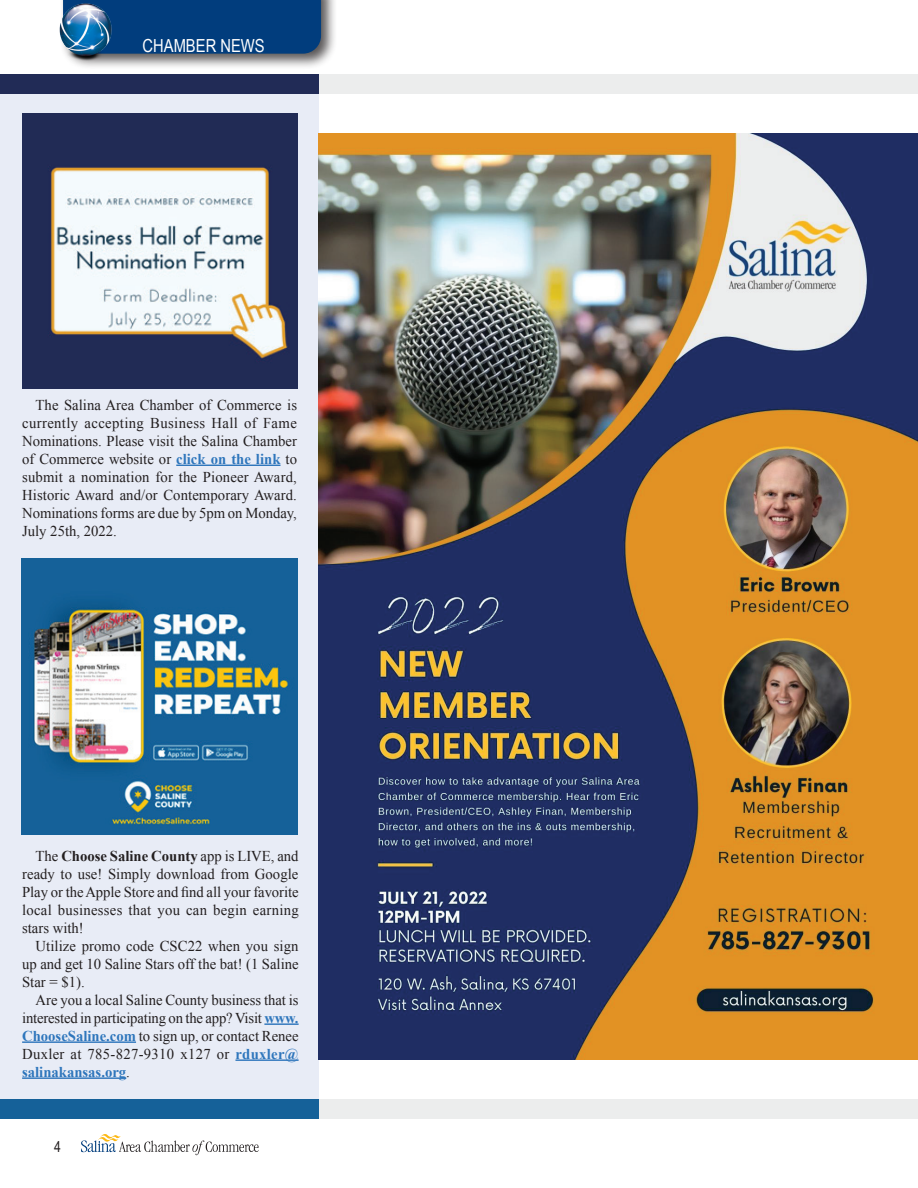
<style>
.page{position:relative;width:918px;height:1188px;background:#fff}
.page>*{position:absolute;margin:0;border:0;box-sizing:border-box;transform-origin:0 0}
.t1{font:18px "Arial Narrow";color:#fff}
.t2{font:15px/18px "Times New Roman";color:#231f20;text-align:justify}
.t3{font:15px "Arial Narrow";color:#231f20}
.s1{font-weight:700;color:#2e76bc}
.s2{font-weight:700}
</style>
<div class="page">
<svg style="left:81px;top:1134px;width:178px;height:21px"></svg>
<div style="left:0;top:94px;width:319px;height:1008px;background:#e8ecf6"></div>
<img style="left:319px;top:133px;width:599px;height:927px">
<div style="left:318px;top:74px;width:600px;height:20px;background:#eceded"></div>
<div style="left:318px;top:1099px;width:600px;height:19px;background:#eceded"></div>
<div style="left:59px;top:0;width:278px;height:70px;background:#231f20;opacity:.75"></div>
<div style="left:116px;top:0;width:205px;height:54px;background:#013d7d"></div>
<img style="left:59px;top:0;width:57px;height:65px">
<div style="left:0;top:74px;width:319px;height:20px;background:#212b56"></div>
<div style="left:0;top:1099px;width:319px;height:19px;background:#156199"></div>
<hr style="left:176px;top:465px;width:105px;height:1px;background:#2e76bc">
<hr style="left:264px;top:1023px;width:35px;height:2px;background:#2e76bc">
<hr style="left:22px;top:1041px;width:114px;height:2px;background:#2e76bc">
<hr style="left:235px;top:1059px;width:64px;height:2px;background:#2e76bc">
<hr style="left:22px;top:1077px;width:104px;height:2px;background:#2e76bc">
<img style="left:22px;top:559px;width:276px;height:275px">
<img style="left:22px;top:113px;width:275px;height:275px">
<p class="t1" style="left:143px;top:33px;width:124px">CHAMBER NEWS</p>
<p class="t2" style="left:22px;top:395px;width:276px;text-indent:13px">The Salina Area Chamber of Commerce is currently accepting Business Hall of Fame Nominations. Please visit the Salina Chamber of Commerce website or <span class="s1">click on the link</span> to submit a nomination for the Pioneer Award, Historic Award and/or Contemporary Award.<br>Nominations forms are due by 5pm on Monday, July 25th, 2022.</p>
<p class="t2" style="left:22px;top:846px;width:278px;text-indent:14px">The <span class="s2">Choose Saline County</span> app is LIVE, and ready to use! Simply download from Google Play or the Apple Store and find all your favorite local businesses that you can begin earning stars with!</p>
<p class="t2" style="left:22px;top:936px;width:278px;text-indent:13px">Utilize promo code CSC22 when you sign up and get 10 Saline Stars off the bat! (1 Saline Star = $1).</p>
<p class="t2" style="left:22px;top:990px;width:278px;text-indent:13px">Are you a local Saline County business that is interested in participating on the app? Visit <span class="s1">www.<br>ChooseSaline.com</span> to sign up, or contact Renee Duxler at 785-827-9310 x127 or <span class="s1">rduxler@ salinakansas.org</span>.</p>
<p class="t3" style="left:54px;top:1136px;width:8px">4</p>
</div>
